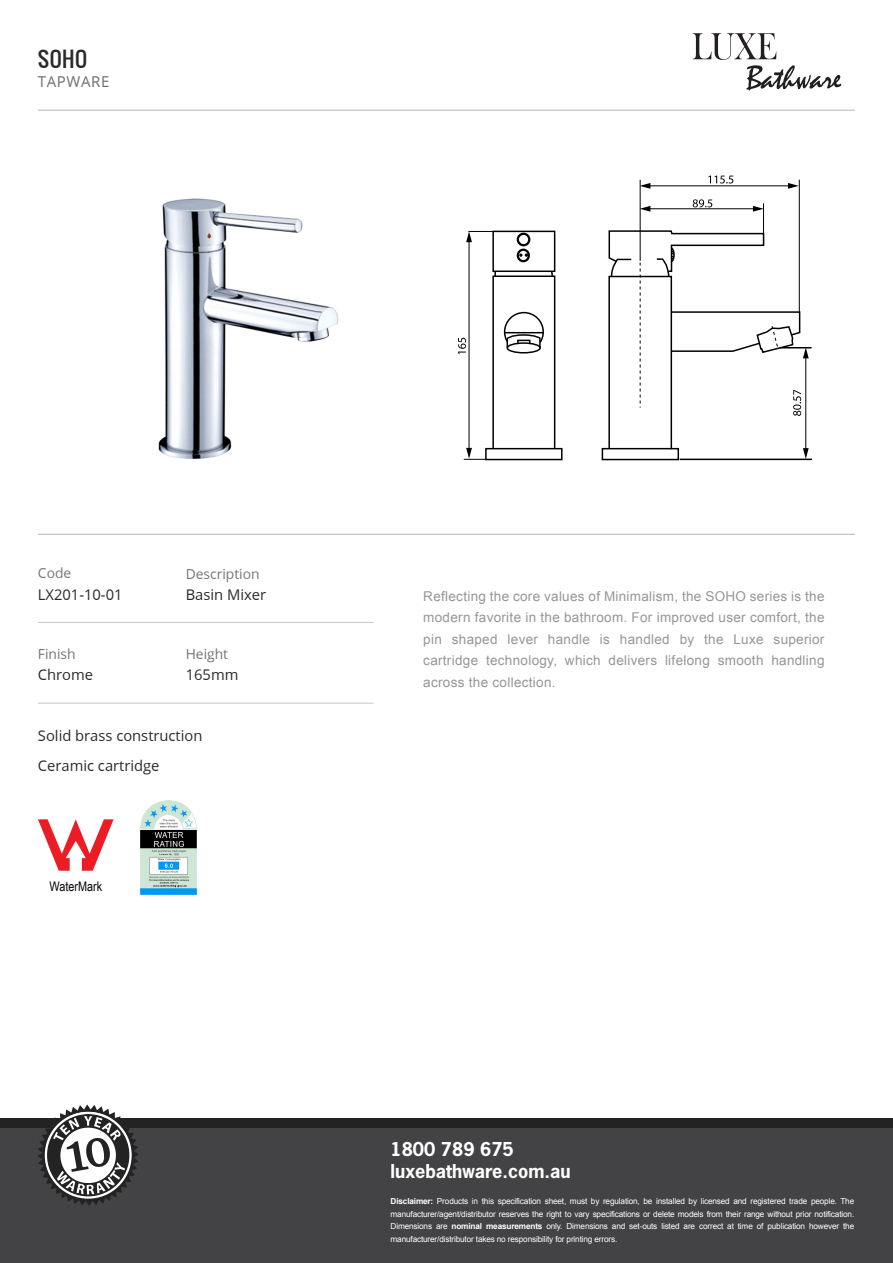
<style>
.page{position:relative;width:893px;height:1263px;background:#fff}
.page>*{position:absolute;margin:0;border:0;box-sizing:border-box;transform-origin:0 0}
.t1{font:21px "Oswald";color:#2b2828}
.t2{font:700 18px/21.6px "News Gothic Std";color:#fff}
.t3{font:15px "Open Sans";letter-spacing:.04em;color:#707070}
.t4{font:14.7px/29.7px "Open Sans";color:#2b2828}
.t5{font:13.8px "Open Sans";color:#757575}
.t6{font:13.5px/21.6px "Arial";letter-spacing:.02em;color:#969696;text-align:justify}
.t7{font:13.2px "Arial Narrow";color:#060708}
.t8{font:8.25px/12.6px "Arial";letter-spacing:-.02em;color:#fff;text-align:justify}
.s1{font-weight:700}
</style>
<div class="page">
<hr style="left:38px;top:110px;width:817px;height:1px;background:#b5b5b5">
<hr style="left:38px;top:534px;width:817px;height:1px;background:#b5b5b5">
<hr style="left:38px;top:622px;width:336px;height:1px;background:#c9c9c9">
<hr style="left:38px;top:703px;width:336px;height:1px;background:#c9c9c9">
<svg style="left:38px;top:819px;width:76px;height:52px"></svg>
<img style="left:141px;top:801px;width:55px;height:94px">
<img style="left:158px;top:198px;width:181px;height:261px">
<div style="left:517px;top:233px;width:13px;height:13px;border:2px solid #000;border-radius:50%"></div>
<div style="left:517px;top:249px;width:13px;height:13px;border:2px solid #000;border-radius:50%"></div>
<svg style="left:519px;top:253px;width:9px;height:4px"></svg>
<div style="left:492px;top:231px;width:63px;height:41px;border:2px solid #000"></div>
<div style="left:492px;top:275px;width:63px;height:174px;border:2px solid #000"></div>
<div style="left:485px;top:448px;width:77px;height:12px;border:2px solid #000"></div>
<div style="left:602px;top:448px;width:77px;height:12px;border:2px solid #000"></div>
<hr style="left:469px;top:240px;width:1px;height:210px;background:#000">
<svg style="left:464px;top:448px;width:21px;height:12px"></svg>
<svg style="left:466px;top:231px;width:27px;height:11px"></svg>
<hr style="left:648px;top:185px;width:142px;height:1px;background:#000">
<svg style="left:641px;top:183px;width:9px;height:6px"></svg>
<svg style="left:788px;top:183px;width:11px;height:6px"></svg>
<hr style="left:648px;top:208px;width:107px;height:1px;background:#000">
<svg style="left:641px;top:206px;width:9px;height:6px"></svg>
<svg style="left:753px;top:206px;width:10px;height:6px"></svg>
<svg style="left:458px;top:338px;width:8px;height:16px"></svg>
<svg style="left:503px;top:311px;width:41px;height:38px"></svg>
<div style="left:507px;top:342px;width:34px;height:11px;border:2px solid #000;border-radius:50%"></div>
<svg style="left:708px;top:176px;width:25px;height:7px"></svg>
<svg style="left:693px;top:199px;width:19px;height:8px"></svg>
<hr style="left:763px;top:203px;width:1px;height:43px;background:#000">
<hr style="left:640px;top:180px;width:1px;height:81px;background:#000">
<hr style="left:680px;top:459px;width:132px;height:1px;background:#000">
<hr style="left:780px;top:347px;width:32px;height:1px;background:#000">
<hr style="left:799px;top:180px;width:1px;height:133px;background:#000">
<svg style="left:608px;top:230px;width:201px;height:229px"></svg>
<svg style="left:693px;top:33px;width:148px;height:57px"></svg>
<div style="left:0;top:1127px;width:893px;height:136px;background:#434244"></div>
<div style="left:0;top:1118px;width:893px;height:9px;background:#232323"></div>
<svg style="left:38px;top:1104px;width:101px;height:102px"></svg>
<h1 class="t1" style="left:38px;top:44px;width:51px">SOHO</h1>
<h3 class="t3" style="left:38px;top:73px;width:73px">TAPWARE</h3>
<h3 class="t5" style="left:38px;top:565px;width:35px">Code</h3>
<h3 class="t4" style="left:38px;top:580px;width:86px">LX201-10-01</h3>
<h3 class="t5" style="left:38px;top:646px;width:39px">Finish</h3>
<h3 class="t4" style="left:38px;top:660px;width:57px">Chrome</h3>
<h3 class="t5" style="left:186px;top:566px;width:75px">Description</h3>
<h3 class="t4" style="left:186px;top:580px;width:82px">Basin Mixer</h3>
<h3 class="t5" style="left:186px;top:646px;width:44px">Height</h3>
<h3 class="t4" style="left:186px;top:660px;width:54px">165mm</h3>
<h3 class="t4" style="left:38px;top:721px;width:166px">Solid brass construction<br>Ceramic cartridge</h3>
<h3 class="t7" style="left:50px;top:876px;width:54px">WaterMark</h3>
<p class="t6" style="left:423px;top:585px;width:403px">Reflecting the core values of Minimalism, the SOHO series is the modern favorite in the bathroom. For improved user comfort, the pin shaped lever handle is handled by the Luxe superior cartridge technology, which delivers lifelong smooth handling across the collection.</p>
<h2 class="t2" style="left:391px;top:1138px;width:182px">1800 789 675 luxebathware.com.au</h2>
<p class="t8" style="left:391px;top:1195px;width:465px"><span class="s1">Disclaimer:</span> Products in this specification sheet, must by regulation, be installed by licensed and registered trade people. The manufacturer/agent/distributor reserves the right to vary specifications or delete models from their range without prior notification.<br>Dimensions are <span class="s1">nominal measurements</span> only. Dimensions and set-outs listed are correct at time of publication however the manufacturer/distributor takes no responsibility for printing errors.</p>
</div>
